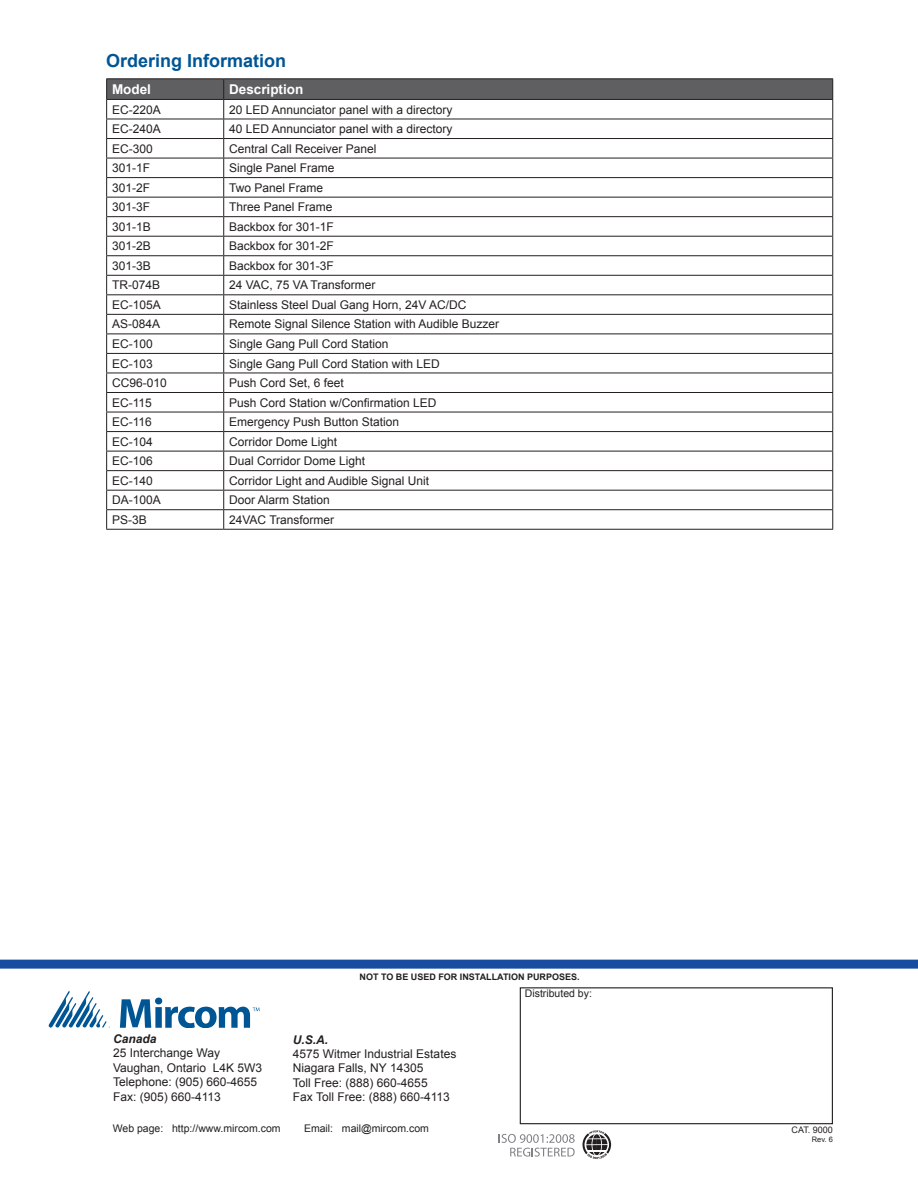
<style>
.page{position:relative;width:918px;height:1188px;background:#fff}
.page>*{position:absolute;margin:0;border:0;box-sizing:border-box;transform-origin:0 0}
.t1{font:700 18px "Arial";color:#005595}
.t2{font:700 13.5px "Arial";color:#fff}
.t3{font:12px "Arial";color:#231f20}
.t4{font:italic 700 12px "Arial";color:#231f20}
.t5{font:10.5px "Arial";color:#231f20}
.t6{font:700 9px "Arial";color:#231f20}
.t7{font:9px "Arial";color:#231f20}
.t8{font:7.5px "Arial";color:#231f20}
</style>
<div class="page">
<div style="left:0;top:960px;width:918px;height:9px;background:#184ca0"></div>
<div style="left:520px;top:987px;width:313px;height:137px;border:1px solid #231f20"></div>
<svg style="left:120px;top:998px;width:139px;height:30px"></svg>
<svg style="left:49px;top:991px;width:61px;height:37px"></svg>
<svg style="left:499px;top:1134px;width:76px;height:23px"></svg>
<svg style="left:582px;top:1130px;width:29px;height:29px"></svg>
<hr style="left:106px;top:78px;width:118px;height:1px;background:#231f20">
<hr style="left:224px;top:78px;width:609px;height:1px;background:#231f20">
<svg style="left:106px;top:79px;width:727px;height:450px"></svg>
<hr style="left:106px;top:529px;width:118px;height:1px;background:#231f20">
<hr style="left:224px;top:529px;width:609px;height:1px;background:#231f20">
<p class="t1" style="left:106px;top:49px;width:182px">Ordering Information</p>
<p class="t2" style="left:112px;top:80px;width:41px">Model</p>
<p class="t2" style="left:229px;top:80px;width:76px">Description</p>
<p class="t3" style="left:112px;top:102px;width:50px">EC-220A</p>
<p class="t3" style="left:229px;top:102px;width:225px">20 LED Annunciator panel with a directory</p>
<p class="t3" style="left:112px;top:121px;width:50px">EC-240A</p>
<p class="t3" style="left:229px;top:121px;width:225px">40 LED Annunciator panel with a directory</p>
<p class="t3" style="left:112px;top:141px;width:42px">EC-300</p>
<p class="t3" style="left:229px;top:141px;width:149px">Central Call Receiver Panel</p>
<p class="t3" style="left:112px;top:160px;width:40px">301-1F</p>
<p class="t3" style="left:229px;top:160px;width:107px">Single Panel Frame</p>
<p class="t3" style="left:112px;top:180px;width:40px">301-2F</p>
<p class="t3" style="left:229px;top:180px;width:96px">Two Panel Frame</p>
<p class="t3" style="left:112px;top:199px;width:40px">301-3F</p>
<p class="t3" style="left:229px;top:199px;width:105px">Three Panel Frame</p>
<p class="t3" style="left:112px;top:219px;width:40px">301-1B</p>
<p class="t3" style="left:229px;top:219px;width:106px">Backbox for 301-1F</p>
<p class="t3" style="left:112px;top:238px;width:40px">301-2B</p>
<p class="t3" style="left:229px;top:238px;width:106px">Backbox for 301-2F</p>
<p class="t3" style="left:112px;top:258px;width:40px">301-3B</p>
<p class="t3" style="left:229px;top:258px;width:106px">Backbox for 301-3F</p>
<p class="t3" style="left:112px;top:277px;width:50px">TR-074B</p>
<p class="t3" style="left:229px;top:277px;width:148px">24 VAC, 75 VA Transformer</p>
<p class="t3" style="left:112px;top:297px;width:50px">EC-105A</p>
<p class="t3" style="left:229px;top:297px;width:239px">Stainless Steel Dual Gang Horn, 24V AC/DC</p>
<p class="t3" style="left:112px;top:316px;width:50px">AS-084A</p>
<p class="t3" style="left:229px;top:316px;width:272px">Remote Signal Silence Station with Audible Buzzer</p>
<p class="t3" style="left:112px;top:336px;width:42px">EC-100</p>
<p class="t3" style="left:229px;top:336px;width:161px">Single Gang Pull Cord Station</p>
<p class="t3" style="left:112px;top:355px;width:42px">EC-103</p>
<p class="t3" style="left:229px;top:355px;width:212px">Single Gang Pull Cord Station with LED</p>
<p class="t3" style="left:112px;top:375px;width:56px">CC96-010</p>
<p class="t3" style="left:229px;top:375px;width:116px">Push Cord Set, 6 feet</p>
<p class="t3" style="left:112px;top:395px;width:41px">EC-115</p>
<p class="t3" style="left:229px;top:395px;width:209px">Push Cord Station w/Confirmation LED</p>
<p class="t3" style="left:112px;top:414px;width:41px">EC-116</p>
<p class="t3" style="left:229px;top:414px;width:172px">Emergency Push Button Station</p>
<p class="t3" style="left:112px;top:434px;width:42px">EC-104</p>
<p class="t3" style="left:229px;top:434px;width:110px">Corridor Dome Light</p>
<p class="t3" style="left:112px;top:453px;width:42px">EC-106</p>
<p class="t3" style="left:229px;top:453px;width:138px">Dual Corridor Dome Light</p>
<p class="t3" style="left:112px;top:473px;width:42px">EC-140</p>
<p class="t3" style="left:229px;top:473px;width:202px">Corridor Light and Audible Signal Unit</p>
<p class="t3" style="left:112px;top:492px;width:50px">DA-100A</p>
<p class="t3" style="left:229px;top:492px;width:102px">Door Alarm Station</p>
<p class="t3" style="left:112px;top:512px;width:36px">PS-3B</p>
<p class="t3" style="left:229px;top:512px;width:107px">24VAC Transformer</p>
<p class="t6" style="left:360px;top:971px;width:222px">NOT TO BE USED FOR INSTALLATION PURPOSES.</p>
<p class="t4" style="left:113px;top:1031px;width:45px">Canada</p>
<p class="t3" style="left:113px;top:1045px;width:108px">25 Interchange Way</p>
<p class="t3" style="left:113px;top:1060px;width:151px">Vaughan, Ontario L4K 5W3</p>
<p class="t3" style="left:113px;top:1074px;width:146px">Telephone: (905) 660-4655</p>
<p class="t3" style="left:113px;top:1089px;width:109px">Fax: (905) 660-4113</p>
<p class="t5" style="left:113px;top:1121px;width:169px">Web page: http://www.mircom.com</p>
<p class="t5" style="left:304px;top:1121px;width:126px">Email: mail@mircom.com</p>
<p class="t4" style="left:293px;top:1031px;width:37px">U.S.A.</p>
<p class="t3" style="left:293px;top:1046px;width:165px">4575 Witmer Industrial Estates</p>
<p class="t3" style="left:293px;top:1060px;width:132px">Niagara Falls, NY 14305</p>
<p class="t3" style="left:293px;top:1075px;width:136px">Toll Free: (888) 660-4655</p>
<p class="t3" style="left:293px;top:1089px;width:158px">Fax Toll Free: (888) 660-4113</p>
<p class="t5" style="left:525px;top:987px;width:69px">Distributed by:</p>
<p class="t7" style="left:792px;top:1124px;width:43px">CAT. 9000</p>
<p class="t8" style="left:812px;top:1135px;width:23px">Rev. 6</p>
</div>
